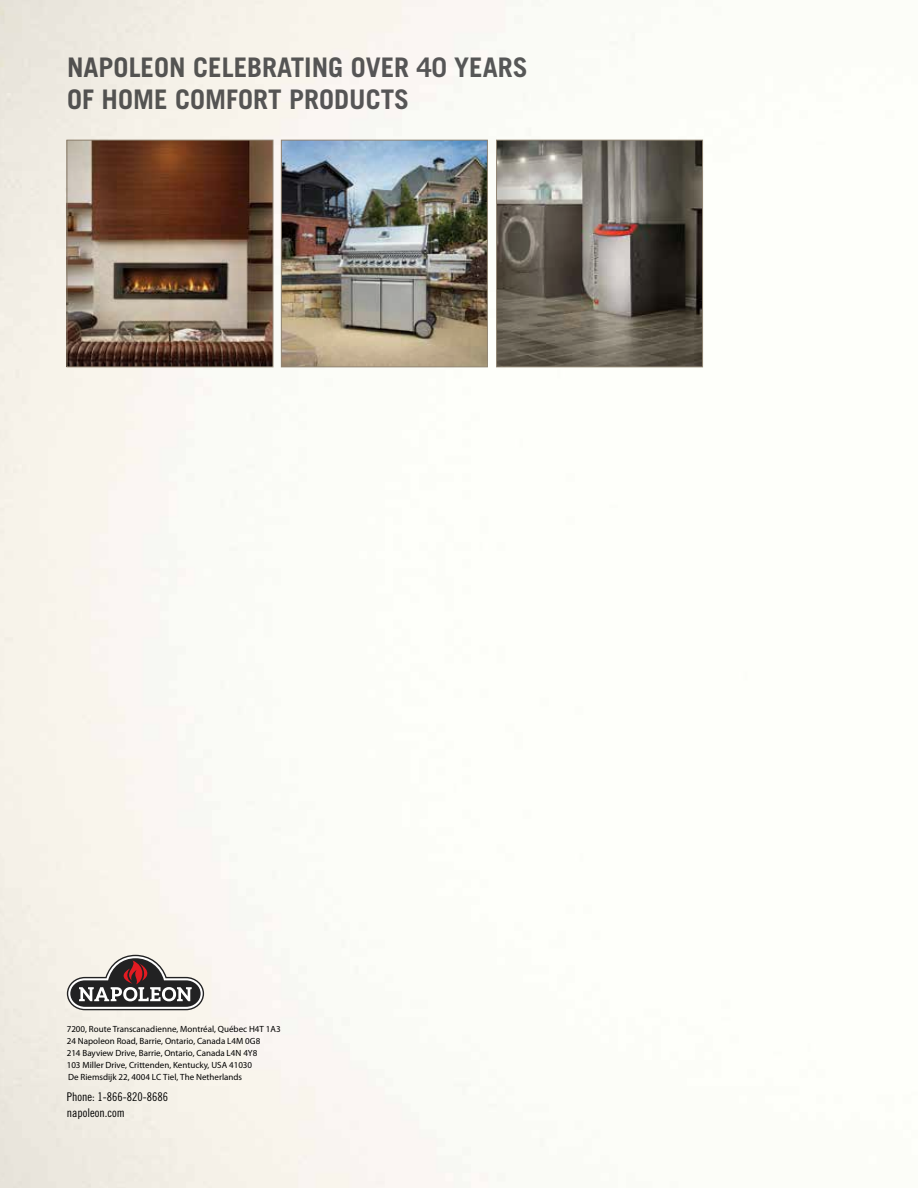
<style>
.page{position:relative;width:918px;height:1188px;background:#fff}
.page>*{position:absolute;margin:0;border:0;box-sizing:border-box;transform-origin:0 0}
.t1{font:700 27px/32.4px "Trade Gothic LT Std";color:#58595b}
.t2{font:12px/16.5px "Trade Gothic LT Std Cn 18";color:#000}
.t3{font:9px/12px "Myriad Pro";color:#000}
</style>
<div class="page">
<img style="left:0;top:0;width:704px;height:1188px">
<svg style="left:67px;top:955px;width:137px;height:55px"></svg>
<h1 class="t1" style="left:67px;top:51px;width:462px">NAPOLEON CELEBRATING OVER 40 YEARS<br>OF HOME COMFORT PRODUCTS</h1>
<p class="t3" style="left:67px;top:1023px;width:215px">7200, Route Transcanadienne, Montréal, Québec H4T 1A3<br>24 Napoleon Road, Barrie, Ontario, Canada L4M 0G8<br>214 Bayview Drive, Barrie, Ontario, Canada L4N 4Y8<br>103 Miller Drive, Crittenden, Kentucky, USA 41030</p>
<h2 class="t2" style="left:67px;top:1088px;width:103px">Phone: 1-866-820-8686 napoleon.com</h2>
<p class="t3" style="left:68px;top:1071px;width:176px">De Riemsdijk 22, 4004 LC Tiel, The Netherlands</p>
</div>
